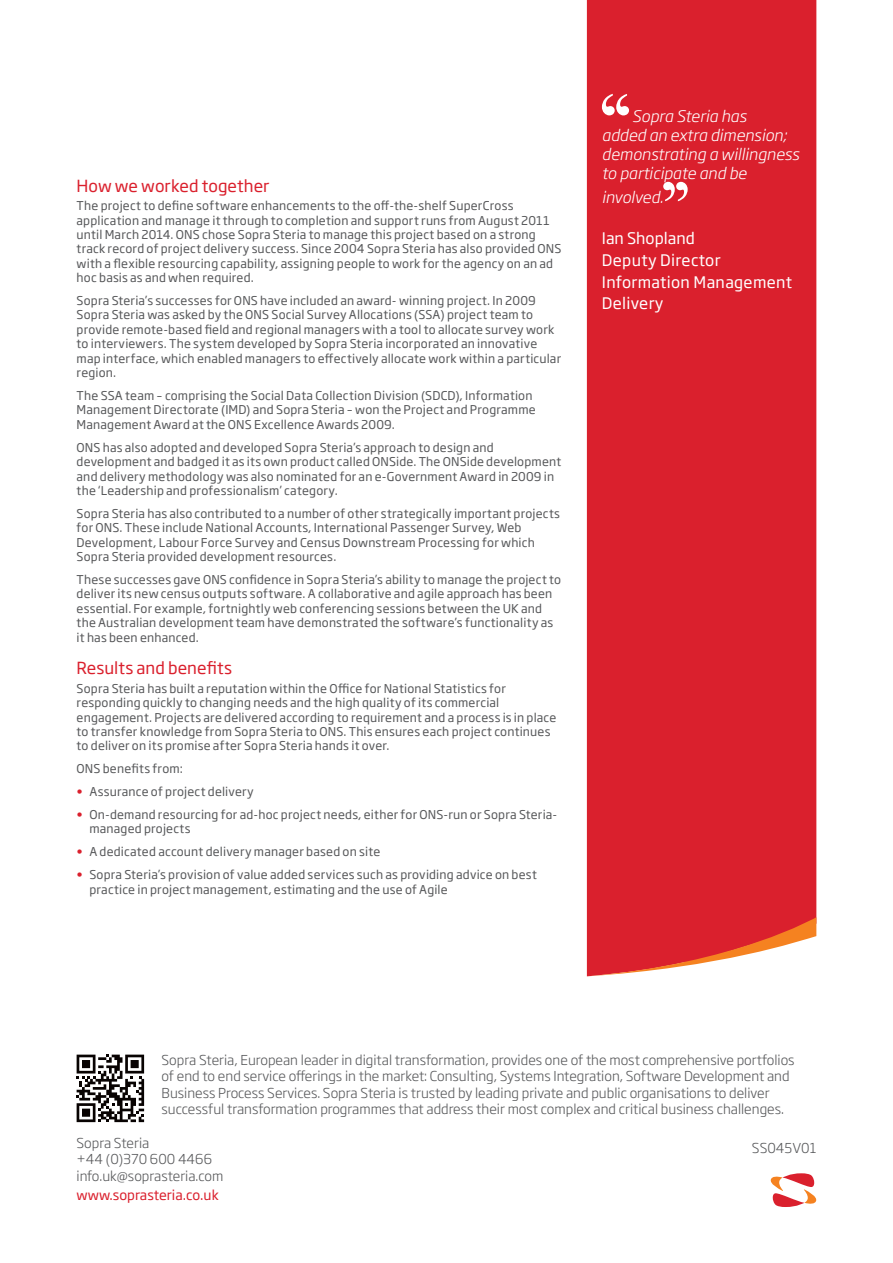
<style>
.page{position:relative;width:893px;height:1263px;background:#fff}
.page>*{position:absolute;margin:0;border:0;box-sizing:border-box;transform-origin:0 0}
.Body_Heading_2{font:16.5px "Soho Gothic Std";color:#da202d}
.t1{font:italic 300 15.75px/18.9px "Soho Gothic Std";color:#fff}
.Name_of_Quoted{font:15.75px/21.9px "Soho Gothic Std";letter-spacing:.02em;color:#fff}
.Name_of_Quoted-2{font:15.75px "Soho Gothic Std";color:#fff}
.Contact_details{font:300 13.5px/16.2px "Soho Gothic Std";color:#57585a}
.Web_Address{font:13.5px "Soho Gothic Std";color:#da202d}
.Body{font:12px/14.4px "Soho Gothic Std";letter-spacing:.015em;color:#57585a}
.s1{color:#da202d}
</style>
<div class="page">
<div style="left:587px;top:0;width:229px;height:917px;background:#da202d"></div>
<svg style="left:587px;top:917px;width:229px;height:59px"></svg>
<svg style="left:77px;top:1054px;width:67px;height:68px"></svg>
<svg style="left:770px;top:1173px;width:47px;height:34px"></svg>
<svg style="left:602px;top:94px;width:27px;height:21px"></svg>
<svg style="left:663px;top:182px;width:25px;height:19px"></svg>
<p class="Body_Heading_2" style="left:77px;top:175px;width:194px">How we worked together</p>
<p class="Body" style="left:77px;top:199px;width:486px">The project to define software enhancements to the off-the-shelf SuperCross application and manage it through to completion and support runs from August 2011 until March 2014. ONS chose Sopra Steria to manage this project based on a strong track record of project delivery success. Since 2004 Sopra Steria has also provided ONS with a flexible resourcing capability, assigning people to work for the agency on an ad hoc basis as and when required.</p>
<p class="Body" style="left:77px;top:294px;width:486px">Sopra Steria’s successes for ONS have included an award- winning project. In 2009<br>Sopra Steria was asked by the ONS Social Survey Allocations (SSA) project team to provide remote-based field and regional managers with a tool to allocate survey work to interviewers. The system developed by Sopra Steria incorporated an innovative map interface, which enabled managers to effectively allocate work within a particular region.</p>
<p class="Body" style="left:77px;top:389px;width:461px">The SSA team – comprising the Social Data Collection Division (SDCD), Information<br>Management Directorate (IMD) and Sopra Steria – won the Project and Programme<br>Management Award at the ONS Excellence Awards 2009.</p>
<p class="Body" style="left:77px;top:440px;width:486px">ONS has also adopted and developed Sopra Steria’s approach to design and development and badged it as its own product called ONSide. The ONSide development and delivery methodology was also nominated for an e-Government Award in 2009 in the ‘Leadership and professionalism’ category.</p>
<p class="Body" style="left:77px;top:506px;width:485px">Sopra Steria has also contributed to a number of other strategically important projects for ONS. These include National Accounts, International Passenger Survey, Web Development, Labour Force Survey and Census Downstream Processing for which Sopra Steria provided development resources.</p>
<p class="Body" style="left:77px;top:572px;width:486px">These successes gave ONS confidence in Sopra Steria’s ability to manage the project to deliver its new census outputs software. A collaborative and agile approach has been essential. For example, fortnightly web conferencing sessions between the UK and the Australian development team have demonstrated the software’s functionality as it has been enhanced.</p>
<p class="Body_Heading_2" style="left:77px;top:658px;width:157px">Results and benefits</p>
<p class="Body" style="left:77px;top:681px;width:481px">Sopra Steria has built a reputation within the Office for National Statistics for responding quickly to changing needs and the high quality of its commercial engagement. Projects are delivered according to requirement and a process is in place to transfer knowledge from Sopra Steria to ONS. This ensures each project continues to deliver on its promise after Sopra Steria hands it over.</p>
<p class="Body" style="left:77px;top:762px;width:108px">ONS benefits from:</p>
<p class="Body" style="left:77px;top:785px;width:179px"><span class="s1">•</span> Assurance of project delivery</p>
<p class="Body" style="left:89px;top:808px;width:469px;text-indent:-13px"><span class="s1">•</span> On-demand resourcing for ad-hoc project needs, either for ONS-run or Sopra Steria&shy;managed projects</p>
<p class="Body" style="left:77px;top:845px;width:305px"><span class="s1">•</span> A dedicated account delivery manager based on site</p>
<p class="Body" style="left:89px;top:868px;width:449px;text-indent:-13px"><span class="s1">•</span> Sopra Steria’s provision of value added services such as providing advice on best practice in project management, estimating and the use of Agile</p>
<p class="t1" style="left:602px;top:107px;width:199px;text-indent:30px">Sopra Steria has<br>added an extra dimension; demonstrating a willingness to participate and be</p>
<p class="t1" style="left:602px;top:188px;width:63px">involved.</p>
<p class="Name_of_Quoted-2" style="left:602px;top:228px;width:95px">Ian Shopland</p>
<p class="Name_of_Quoted" style="left:602px;top:249px;width:120px">Deputy Director</p>
<p class="Name_of_Quoted" style="left:602px;top:271px;width:192px">Information Management<br>Delivery</p>
<p class="Contact_details" style="left:162px;top:1052px;width:635px">Sopra Steria, European leader in digital transformation, provides one of the most comprehensive portfolios of end to end service offerings in the market: Consulting, Systems Integration, Software Development and Business Process Services. Sopra Steria is trusted by leading private and public organisations to deliver successful transformation programmes that address their most complex and critical business challenges.</p>
<p class="Contact_details" style="left:77px;top:1135px;width:74px">Sopra Steria</p>
<p class="Contact_details" style="left:77px;top:1151px;width:137px">+44 (0)370 600 4466</p>
<p class="Contact_details" style="left:77px;top:1168px;width:148px">info.uk@soprasteria.com</p>
<p class="Web_Address" style="left:77px;top:1186px;width:144px">www.soprasteria.co.uk</p>
<p class="Contact_details" style="left:752px;top:1140px;width:66px">SS045V01</p>
</div>
